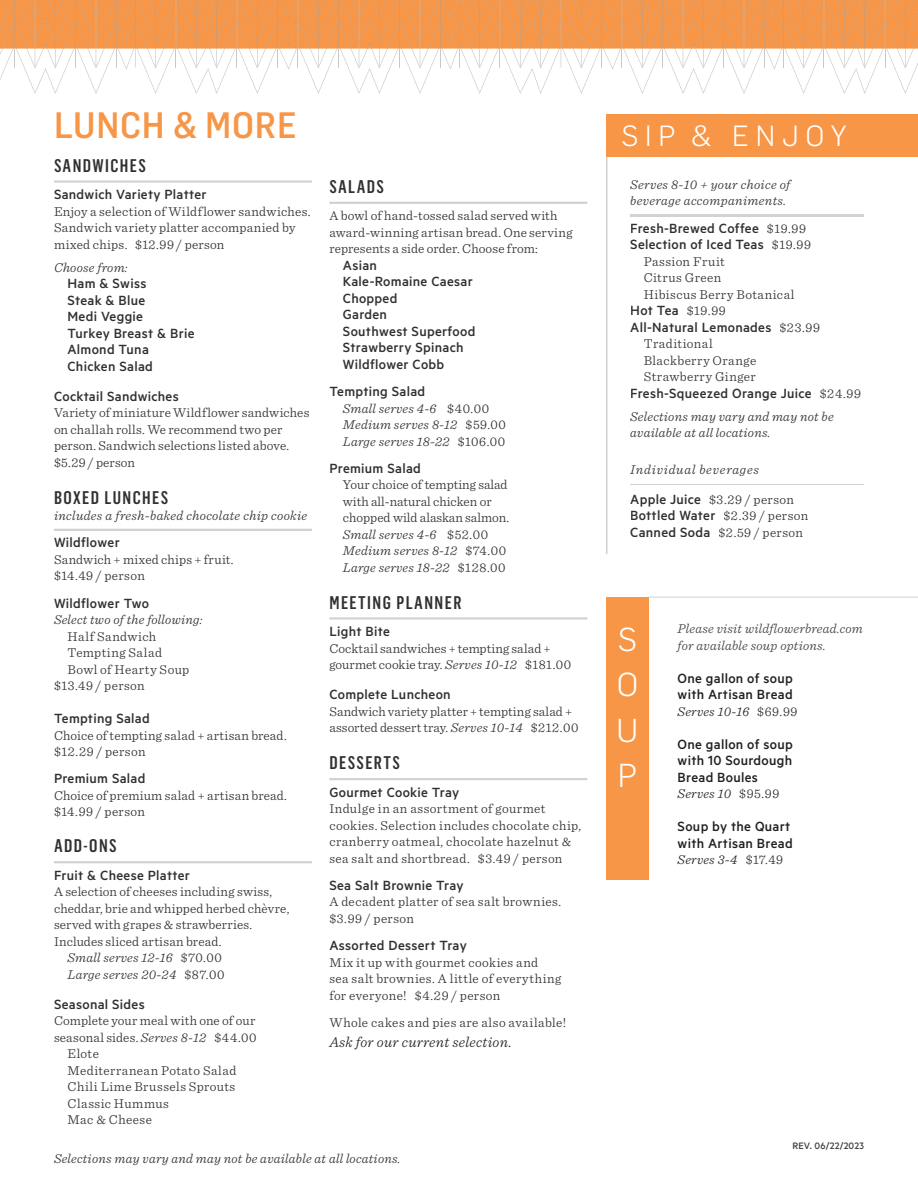
<style>
.page{position:relative;width:918px;height:1188px;background:#fff}
.page>*{position:absolute;margin:0;border:0;box-sizing:border-box;transform-origin:0 0}
.t1{font:500 36px "Flama Semicondensed";letter-spacing:.02em;color:#f79647}
.t2{font:300 32.55px/45.6px "Flama";color:#fff;text-align:justify}
.t3{font:300 28.65px "Flama";letter-spacing:.24em;color:#fff}
.t4{font:500 18px "Flama Cond";letter-spacing:.08em;color:#312f30}
.t5{font:500 15px/16.5px "Metric";letter-spacing:.02em;color:#312f30}
.t6{font:500 15px/16.5px "Metric";letter-spacing:.02em;color:#231f20}
.t7{font:italic 300 15px "Sentinel";letter-spacing:.02em;color:#231f20}
.t8{font:300 13.5px/16.5px "Sentinel";letter-spacing:.02em;color:#312f30}
.t9{font:italic 300 13.5px/16.5px "Sentinel";letter-spacing:.02em;color:#312f30}
.t10{font:300 13.5px/16.5px "Sentinel";color:#312f30}
.t11{font:italic 300 13.5px/16.5px "Sentinel";letter-spacing:.02em;color:#3e3e3f}
.t12{font:italic 300 13.5px "Sentinel";letter-spacing:.02em;color:#231f20}
.t13{font:italic 300 13.5px "Sentinel";letter-spacing:.06em;color:#312f30}
.t14{font:500 10.5px "Metric";letter-spacing:.02em;color:#3e3e3f}
.s1{font-style:normal}
.s2{font-style:italic}
.s3{font-family:"Sentinel";font-weight:300;font-size:13.5px}
.s4{font-family:"Metric";font-weight:500;font-size:15px}
.s5{font-style:normal;color:#312f30}
</style>
<div class="page">
<svg style="left:0;top:0;width:918px;height:94px"></svg>
<hr style="left:54px;top:180px;width:258px;height:3px;background:#d1d2d4">
<hr style="left:54px;top:529px;width:258px;height:2px;background:#d1d2d4">
<hr style="left:329px;top:202px;width:258px;height:2px;background:#d1d2d4">
<hr style="left:329px;top:617px;width:258px;height:3px;background:#d1d2d4">
<hr style="left:630px;top:214px;width:234px;height:2px;background:#d1d2d4">
<hr style="left:630px;top:484px;width:234px;height:1px;background:#d1d2d4">
<hr style="left:606px;top:114px;width:2px;height:440px;background:#d1d2d4">
<div style="left:606px;top:114px;width:312px;height:43px;background:#f79647"></div>
<hr style="left:54px;top:861px;width:258px;height:2px;background:#d1d2d4">
<hr style="left:329px;top:778px;width:258px;height:2px;background:#d1d2d4">
<div style="left:606px;top:597px;width:43px;height:282px;background:#f79647"></div>
<hr style="left:649px;top:597px;width:269px;height:1px;background:#d1d2d4">
<h1 class="t1" style="left:54px;top:102px;width:244px">LUNCH &amp; MORE</h1>
<h3 class="t4" style="left:54px;top:152px;width:93px">SANDWICHES</h3>
<p class="t5" style="left:54px;top:186px;width:154px">Sandwich Variety Platter</p>
<p class="t8" style="left:54px;top:202px;width:258px">Enjoy a selection of Wildflower sandwiches.<br>Sandwich variety platter accompanied by mixed chips. $12.99 / person</p>
<p class="t9" style="left:54px;top:258px;width:75px">Choose from:</p>
<p class="t5" style="left:68px;top:275px;width:129px">Ham &amp; Swiss<br>Steak &amp; Blue<br>Medi Veggie<br>Turkey Breast &amp; Brie<br>Almond Tuna<br>Chicken Salad</p>
<p class="t5" style="left:54px;top:387px;width:126px">Cocktail Sandwiches</p>
<p class="t8" style="left:54px;top:404px;width:257px">Variety of miniature Wildflower sandwiches on challah rolls. We recommend two per person. Sandwich selections listed above. $5.29 / person</p>
<h3 class="t4" style="left:54px;top:484px;width:116px">BOXED LUNCHES</h3>
<p class="t9" style="left:54px;top:506px;width:255px">includes a fresh-baked chocolate chip cookie</p>
<p class="t5" style="left:54px;top:534px;width:67px">Wildflower</p>
<p class="t8" style="left:54px;top:550px;width:181px">Sandwich + mixed chips + fruit. $14.49 / person</p>
<p class="t5" style="left:54px;top:594px;width:97px">Wildflower Two</p>
<p class="t9" style="left:54px;top:610px;width:150px">Select two of the following:</p>
<p class="t8" style="left:68px;top:627px;width:90px">Half Sandwich</p>
<p class="t8" style="left:68px;top:643px;width:96px">Tempting Salad</p>
<p class="t8" style="left:68px;top:660px;width:123px">Bowl of Hearty Soup</p>
<p class="t8" style="left:54px;top:676px;width:92px">$13.49 / person</p>
<p class="t5" style="left:54px;top:710px;width:97px">Tempting Salad</p>
<p class="t8" style="left:54px;top:726px;width:234px">Choice of tempting salad + artisan bread. $12.29 / person</p>
<p class="t5" style="left:54px;top:770px;width:93px">Premium Salad</p>
<p class="t8" style="left:54px;top:786px;width:234px">Choice of premium salad + artisan bread. $14.99 / person</p>
<h3 class="t4" style="left:54px;top:833px;width:64px">ADD-ONS</h3>
<p class="t5" style="left:54px;top:866px;width:138px">Fruit &amp; Cheese Platter</p>
<p class="t8" style="left:54px;top:883px;width:220px">A selection of cheeses including swiss,</p>
<p class="t8" style="left:54px;top:899px;width:237px">cheddar, brie and whipped herbed chèvre,</p>
<p class="t8" style="left:54px;top:916px;width:200px">served with grapes &amp; strawberries.</p>
<p class="t8" style="left:54px;top:932px;width:169px">Includes sliced artisan bread.</p>
<p class="t9" style="left:68px;top:949px;width:156px">Small serves 12-16 <span class="s1">$70.00</span></p>
<p class="t9" style="left:68px;top:965px;width:158px">Large serves 20-24 <span class="s1">$87.00</span></p>
<p class="t5" style="left:54px;top:995px;width:92px">Seasonal Sides</p>
<p class="t10" style="left:54px;top:1012px;width:203px">Complete your meal with one of our</p>
<p class="t8" style="left:54px;top:1028px;width:204px">seasonal sides. <span class="s2">Serves 8-12</span> $44.00</p>
<p class="t8" style="left:68px;top:1045px;width:33px">Elote</p>
<p class="t8" style="left:68px;top:1061px;width:170px">Mediterranean Potato Salad</p>
<p class="t8" style="left:68px;top:1078px;width:169px">Chili Lime Brussels Sprouts</p>
<p class="t8" style="left:68px;top:1094px;width:103px">Classic Hummus</p>
<p class="t8" style="left:68px;top:1111px;width:86px">Mac &amp; Cheese</p>
<h3 class="t4" style="left:329px;top:173px;width:56px">SALADS</h3>
<p class="t8" style="left:329px;top:207px;width:245px">A bowl of hand-tossed salad served with award-winning artisan bread. One serving represents a side order. Choose from:</p>
<p class="t5" style="left:343px;top:257px;width:134px">Asian<br>Kale-Romaine Caesar<br>Chopped<br>Garden<br>Southwest Superfood<br>Strawberry Spinach<br>Wildflower Cobb</p>
<p class="t5" style="left:329px;top:383px;width:97px">Tempting Salad</p>
<p class="t9" style="left:343px;top:399px;width:165px">Small serves 4-6 <span class="s1">$40.00<br></span>Medium serves 8-12 <span class="s1">$59.00<br></span>Large serves 18-22 <span class="s1">$106.00</span></p>
<p class="t5" style="left:329px;top:460px;width:93px">Premium Salad</p>
<p class="t10" style="left:343px;top:476px;width:168px">Your choice of tempting salad with all-natural chicken or chopped wild alaskan salmon.<br><span class="s2">Small serves 4-6</span> $52.00<br><span class="s2">Medium serves 8-12</span> $74.00<br><span class="s2">Large serves 18-22</span> $128.00</p>
<h3 class="t4" style="left:329px;top:589px;width:134px">MEETING PLANNER</h3>
<p class="t5" style="left:329px;top:623px;width:62px">Light Bite</p>
<p class="t8" style="left:329px;top:639px;width:243px">Cocktail sandwiches + tempting salad + gourmet cookie tray. <span class="s2">Serves 10-12</span> $181.00</p>
<p class="t5" style="left:329px;top:686px;width:123px">Complete Luncheon</p>
<p class="t8" style="left:329px;top:702px;width:251px">Sandwich variety platter + tempting salad + assorted dessert tray. <span class="s2">Serves 10-14</span> $212.00</p>
<h3 class="t4" style="left:329px;top:749px;width:72px">DESSERTS</h3>
<p class="t5" style="left:329px;top:783px;width:131px">Gourmet Cookie Tray</p>
<p class="t8" style="left:329px;top:799px;width:253px">Indulge in an assortment of gourmet cookies. Selection includes chocolate chip, cranberry oatmeal, chocolate hazelnut &amp; sea salt and shortbread. $3.49 / person</p>
<p class="t5" style="left:329px;top:877px;width:136px">Sea Salt Brownie Tray</p>
<p class="t8" style="left:329px;top:893px;width:233px">A decadent platter of sea salt brownies. $3.99 / person</p>
<p class="t5" style="left:329px;top:937px;width:139px">Assorted Dessert Tray</p>
<p class="t8" style="left:329px;top:953px;width:234px">Mix it up with gourmet cookies and<br>sea salt brownies. A little of everything for everyone! $4.29 / person</p>
<p class="t8" style="left:329px;top:1013px;width:238px">Whole cakes and pies are also available!</p>
<p class="t7" style="left:329px;top:1030px;width:184px">Ask for our current selection.</p>
<p class="t9" style="left:54px;top:1149px;width:348px">Selections may vary and may not be available at all locations.</p>
<h3 class="t3" style="left:621px;top:114px;width:227px">SIP &amp; ENJOY</h3>
<p class="t9" style="left:630px;top:175px;width:162px">Serves 8-10 + your choice of beverage accompaniments.</p>
<p class="t5" style="left:630px;top:219px;width:182px">Fresh-Brewed Coffee <span class="s3">$19.99<br></span>Selection of Iced Teas <span class="s3">$19.99</span></p>
<p class="t8" style="left:644px;top:252px;width:152px">Passion Fruit<br>Citrus Green<br>Hibiscus Berry Botanical</p>
<p class="t5" style="left:630px;top:302px;width:191px">Hot Tea <span class="s3">$19.99<br></span>All-Natural Lemonades <span class="s3">$23.99</span></p>
<p class="t8" style="left:644px;top:334px;width:114px">Traditional<br>Blackberry Orange<br>Strawberry Ginger</p>
<p class="t5" style="left:630px;top:384px;width:232px">Fresh-Squeezed Orange Juice <span class="s3">$24.99</span></p>
<p class="t9" style="left:630px;top:407px;width:205px">Selections may vary and may not be available at all locations.</p>
<p class="t13" style="left:630px;top:459px;width:130px">Individual beverages</p>
<p class="t8" style="left:630px;top:490px;width:165px"><span class="s4">Apple Juice</span> $3.29 / person</p>
<p class="t5" style="left:630px;top:507px;width:180px">Bottled Water <span class="s3">$2.39 / person</span></p>
<p class="t8" style="left:630px;top:523px;width:174px"><span class="s4">Canned Soda</span> $2.59 / person</p>
<h2 class="t2" style="left:617px;top:615px;width:23px">S O U P</h2>
<p class="t11" style="left:678px;top:620px;width:187px">Please visit wildflowerbread.com for available soup options.</p>
<p class="t6" style="left:678px;top:669px;width:117px">One gallon of soup with Artisan Bread</p>
<p class="t12" style="left:678px;top:701px;width:121px">Serves 10-16 <span class="s5">$69.99</span></p>
<p class="t6" style="left:678px;top:735px;width:117px;text-align:justify">One gallon of soup with 10 Sourdough Bread Boules</p>
<p class="t12" style="left:678px;top:784px;width:103px">Serves 10 <span class="s5">$95.99</span></p>
<p class="t6" style="left:678px;top:818px;width:117px">Soup by the Quart with Artisan Bread</p>
<p class="t12" style="left:678px;top:850px;width:107px">Serves 3-4 <span class="s5">$17.49</span></p>
<p class="t14" style="left:792px;top:1140px;width:73px">REV. 06/22/2023</p>
</div>
